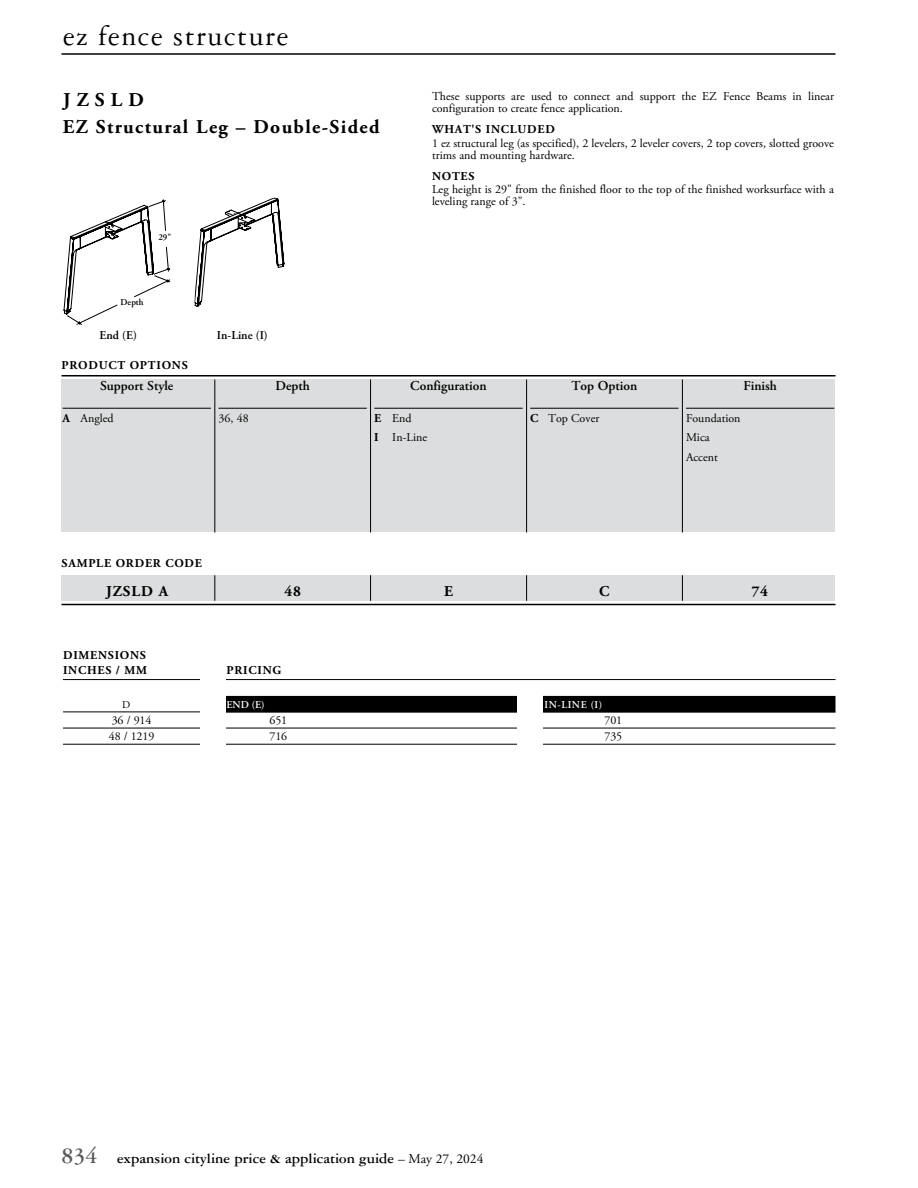
<style>
.page{position:relative;width:918px;height:1188px;background:#fff}
.page>*{position:absolute;margin:0;border:0;box-sizing:border-box;transform-origin:0 0}
.t1{font:30px "Garamond Three";letter-spacing:.05em;color:#000}
.t2{font:700 19.5px/27px "Adobe Garamond Pro";letter-spacing:.07em;color:#000}
.t3{font:700 15px "Garamond Three";color:#000}
.t4{font:700 15px "Adobe Garamond Pro";letter-spacing:.065em;color:#000}
.t5{font:600 13.5px "Adobe Garamond Pro";color:#000}
.t6{font:12px/12px "Adobe Garamond Pro";color:#000}
.t7{font:700 12px/15px "Adobe Garamond Pro";letter-spacing:.065em;color:#000}
.t8{font:600 12px "Adobe Garamond Pro";color:#000}
.t9{font:600 10.5px "Adobe Garamond Pro";letter-spacing:.05em;color:#fff}
.t10{font:10.5px "Adobe Garamond Pro";color:#000}
.t11{font:600 9px "Adobe Garamond Pro";color:#000}
.s1{font-weight:700}
.s2{font-size:24px;color:#58595b}
.s3{font-family:"Adobe Garamond Pro";font-weight:400;font-size:13.5px}
</style>
<div class="page">
<hr style="left:62px;top:53px;width:774px;height:2px;background:#000">
<svg style="left:194px;top:198px;width:91px;height:109px"></svg>
<svg style="left:63px;top:199px;width:107px;height:126px"></svg>
<div style="left:158px;top:233px;width:16px;height:14px;background:#fff"></div>
<div style="left:62px;top:380px;width:774px;height:152px;background:#dcddde"></div>
<hr style="left:63px;top:408px;width:148px;height:1px;background:#000">
<hr style="left:218px;top:408px;width:149px;height:1px;background:#000">
<hr style="left:374px;top:408px;width:149px;height:1px;background:#000">
<hr style="left:530px;top:408px;width:149px;height:1px;background:#000">
<hr style="left:686px;top:408px;width:148px;height:1px;background:#000">
<hr style="left:62px;top:375px;width:774px;height:1px;background:#000">
<hr style="left:62px;top:604px;width:774px;height:1px;background:#000">
<div style="left:62px;top:575px;width:774px;height:26px;background:#dcddde"></div>
<svg style="left:215px;top:575px;width:1px;height:26px"></svg>
<svg style="left:370px;top:575px;width:1px;height:26px"></svg>
<svg style="left:526px;top:575px;width:1px;height:26px"></svg>
<hr style="left:215px;top:380px;width:1px;height:152px;background:#000">
<hr style="left:370px;top:379px;width:1px;height:153px;background:#000">
<hr style="left:526px;top:380px;width:1px;height:152px;background:#000">
<hr style="left:682px;top:380px;width:1px;height:152px;background:#000">
<svg style="left:682px;top:575px;width:1px;height:26px"></svg>
<hr style="left:63px;top:679px;width:773px;height:1px;background:#000">
<div style="left:225px;top:696px;width:611px;height:16px;background:#000"></div>
<hr style="left:63px;top:712px;width:773px;height:1px;background:#000">
<hr style="left:63px;top:728px;width:773px;height:1px;background:#000">
<hr style="left:63px;top:744px;width:773px;height:1px;background:#000">
<div style="left:200px;top:649px;width:25px;height:491px;background:#fff"></div>
<div style="left:518px;top:692px;width:25px;height:98px;background:#fff"></div>
<h1 class="t1" style="left:63px;top:20px;width:227px">ez fence structure</h1>
<h2 class="t2" style="left:63px;top:86px;width:318px">JZSLD<br>EZ Structural Leg – Double-Sided</h2>
<p class="t11" style="left:158px;top:232px;width:15px">29"</p>
<p class="t11" style="left:121px;top:297px;width:24px">Depth</p>
<p class="t8" style="left:99px;top:329px;width:39px">End (E)</p>
<p class="t8" style="left:217px;top:329px;width:52px">In-Line (I)</p>
<p class="t7" style="left:62px;top:358px;width:128px">PRODUCT OPTIONS</p>
<p class="t6" style="left:432px;top:91px;width:404px">These supports are used to connect and support the EZ Fence Beams in linear configuration to create fence application.</p>
<p class="t7" style="left:432px;top:122px;width:124px">WHAT'S INCLUDED</p>
<p class="t6" style="left:432px;top:137px;width:404px">1 ez structural leg (as specified), 2 levelers, 2 leveler covers, 2 top covers, slotted groove trims and mounting hardware.</p>
<p class="t7" style="left:432px;top:169px;width:44px">NOTES</p>
<p class="t6" style="left:432px;top:184px;width:404px">Leg height is 29" from the finished floor to the top of the finished worksurface with a leveling range of 3".</p>
<p class="t5" style="left:100px;top:378px;width:75px">Support Style</p>
<p class="t6" style="left:63px;top:413px;width:52px"><span class="s1">A</span> Angled</p>
<p class="t6" style="left:218px;top:413px;width:32px">36, 48</p>
<p class="t5" style="left:275px;top:378px;width:36px">Depth</p>
<p class="t5" style="left:410px;top:378px;width:78px">Configuration</p>
<p class="t6" style="left:374px;top:409px;width:54px;line-height:19.5px"><span class="s1">E</span> End<br><span class="s1">I</span> In-Line</p>
<p class="t5" style="left:571px;top:378px;width:67px">Top Option</p>
<p class="t6" style="left:530px;top:413px;width:71px"><span class="s1">C</span> Top Cover</p>
<p class="t5" style="left:744px;top:378px;width:35px">Finish</p>
<p class="t6" style="left:686px;top:409px;width:56px;line-height:19.5px">Foundation<br>Mica<br>Accent</p>
<p class="t7" style="left:62px;top:556px;width:142px">SAMPLE ORDER CODE</p>
<p class="t4" style="left:106px;top:582px;width:64px">JZSLD A</p>
<p class="t4" style="left:285px;top:582px;width:18px">48</p>
<p class="t4" style="left:444px;top:582px;width:10px">E</p>
<p class="t4" style="left:599px;top:582px;width:12px">C</p>
<p class="t4" style="left:752px;top:582px;width:18px">74</p>
<p class="t7" style="left:63px;top:648px;width:85px">DIMENSIONS<br>INCHES / MM</p>
<p class="t7" style="left:226px;top:663px;width:56px">PRICING</p>
<p class="t10" style="left:122px;top:698px;width:10px">D</p>
<p class="t9" style="left:227px;top:698px;width:40px">END (E)</p>
<p class="t9" style="left:544px;top:698px;width:59px">IN-LINE (I)</p>
<p class="t6" style="left:112px;top:714px;width:41px">36 / 914</p>
<p class="t6" style="left:270px;top:714px;width:19px">651</p>
<p class="t6" style="left:604px;top:714px;width:19px">701</p>
<p class="t6" style="left:109px;top:731px;width:47px">48 / 1219</p>
<p class="t6" style="left:270px;top:731px;width:19px">716</p>
<p class="t6" style="left:604px;top:731px;width:19px">735</p>
<p class="t3" style="left:62px;top:1150px;width:423px"><span class="s2">834</span> expansion cityline price &amp; application guide <span class="s3">– May 27, 2024</span></p>
</div>
